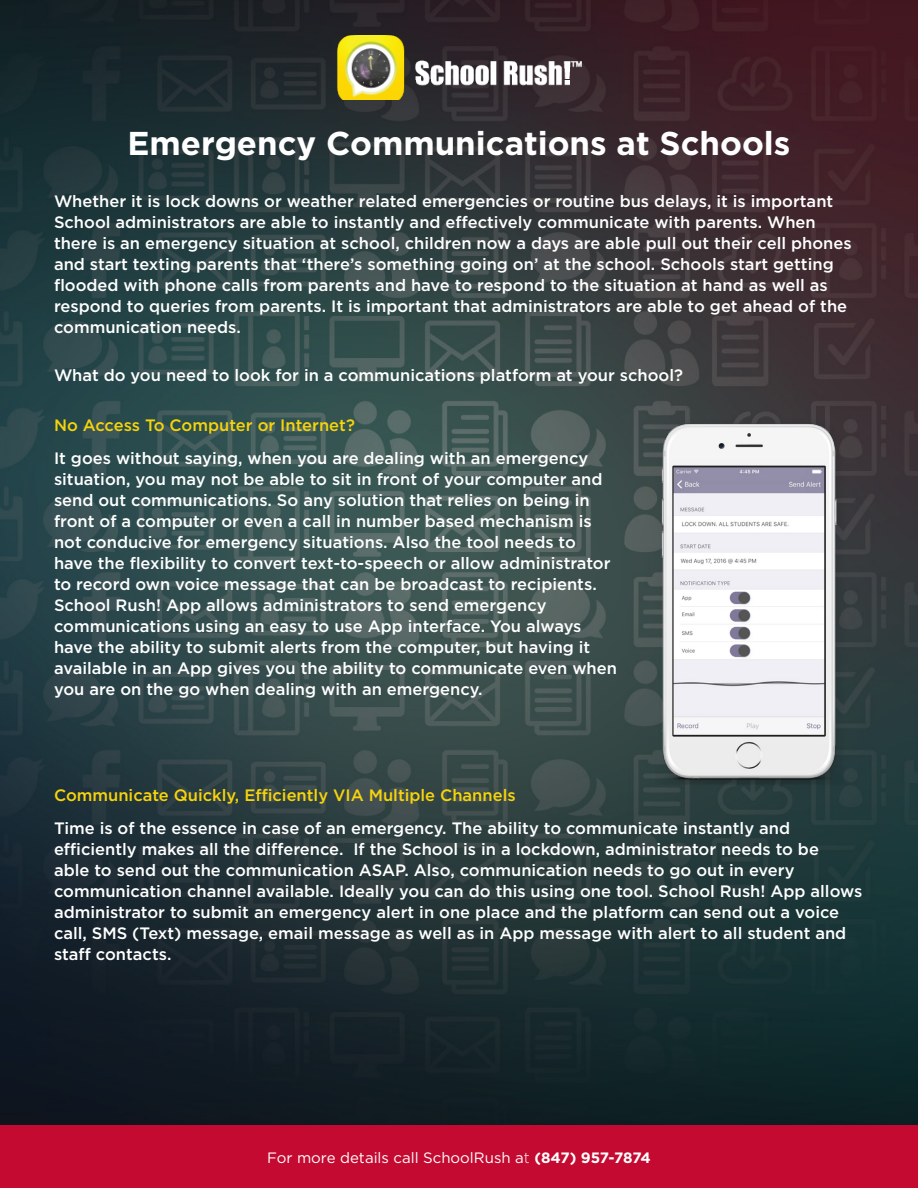
<style>
.page{position:relative;width:918px;height:1188px;background:#fff}
.page>*{position:absolute;margin:0;border:0;box-sizing:border-box;transform-origin:0 0}
.t1{font:700 33px "Gotham";color:#fff}
.t2{font:500 16.5px/21px "Gotham";color:#fff}
.t3{font:500 16.5px "Gotham";color:#f6d40b}
.t4{font:15px "Gotham";color:#fff}
.s1{font-weight:300}
.s2{font-weight:700}
</style>
<div class="page">
<img style="left:0;top:0;width:918px;height:1125px">
<img style="left:332px;top:34px;width:254px;height:66px">
<div style="left:0;top:1125px;width:918px;height:63px;background:#c40a31"></div>
<div style="left:653px;top:418px;width:198px;height:375px;background:#231f20;opacity:.25"></div>
<img style="left:656px;top:419px;width:187px;height:369px">
<h1 class="t1" style="left:128px;top:124px;width:664px">Emergency Communications at Schools</h1>
<p class="t2" style="left:54px;top:190px;width:799px">Whether it is lock downs or weather related emergencies or routine bus delays, it is important School administrators are able to instantly and effectively communicate with parents. When there is an emergency situation at school, children now a days are able pull out their cell phones and start texting parents that ‘there’s something going on’ at the school. Schools start getting flooded with phone calls from parents and have to respond to the situation at hand as well as respond to queries from parents. It is important that administrators are able to get ahead of the communication needs.</p>
<p class="t2" style="left:54px;top:364px;width:631px">What do you need to look for in a communications platform at your school?</p>
<p class="t3" style="left:54px;top:415px;width:302px">No Access To Computer or Internet?</p>
<p class="t2" style="left:54px;top:448px;width:565px">It goes without saying, when you are dealing with an emergency situation, you may not be able to sit in front of your computer and send out communications. So any solution that relies on being in front of a computer or even a call in number based mechanism is not conducive for emergency situations. Also the tool needs to have the flexibility to convert text-to-speech or allow administrator to record own voice message that can be broadcast to recipients.<br>School Rush! App allows administrators to send emergency communications using an easy to use App interface. You always have the ability to submit alerts from the computer, but having it available in an App gives you the ability to communicate even when you are on the go when dealing with an emergency.</p>
<p class="t3" style="left:54px;top:785px;width:463px">Communicate Quickly, Efficiently VIA Multiple Channels</p>
<p class="t2" style="left:54px;top:818px;width:810px">Time is of the essence in case of an emergency. The ability to communicate instantly and efficiently makes all the difference. If the School is in a lockdown, administrator needs to be<br>able to send out the communication ASAP. Also, communication needs to go out in every communication channel available. Ideally you can do this using one tool. School Rush! App allows administrator to submit an emergency alert in one place and the platform can send out a voice call, SMS (Text) message, email message as well as in App message with alert to all student and staff contacts.</p>
<p class="t4" style="left:267px;top:1149px;width:385px">For more details call SchoolRush a<span class="s1">t</span> <span class="s2">(847) 957-7874</span></p>
</div>
